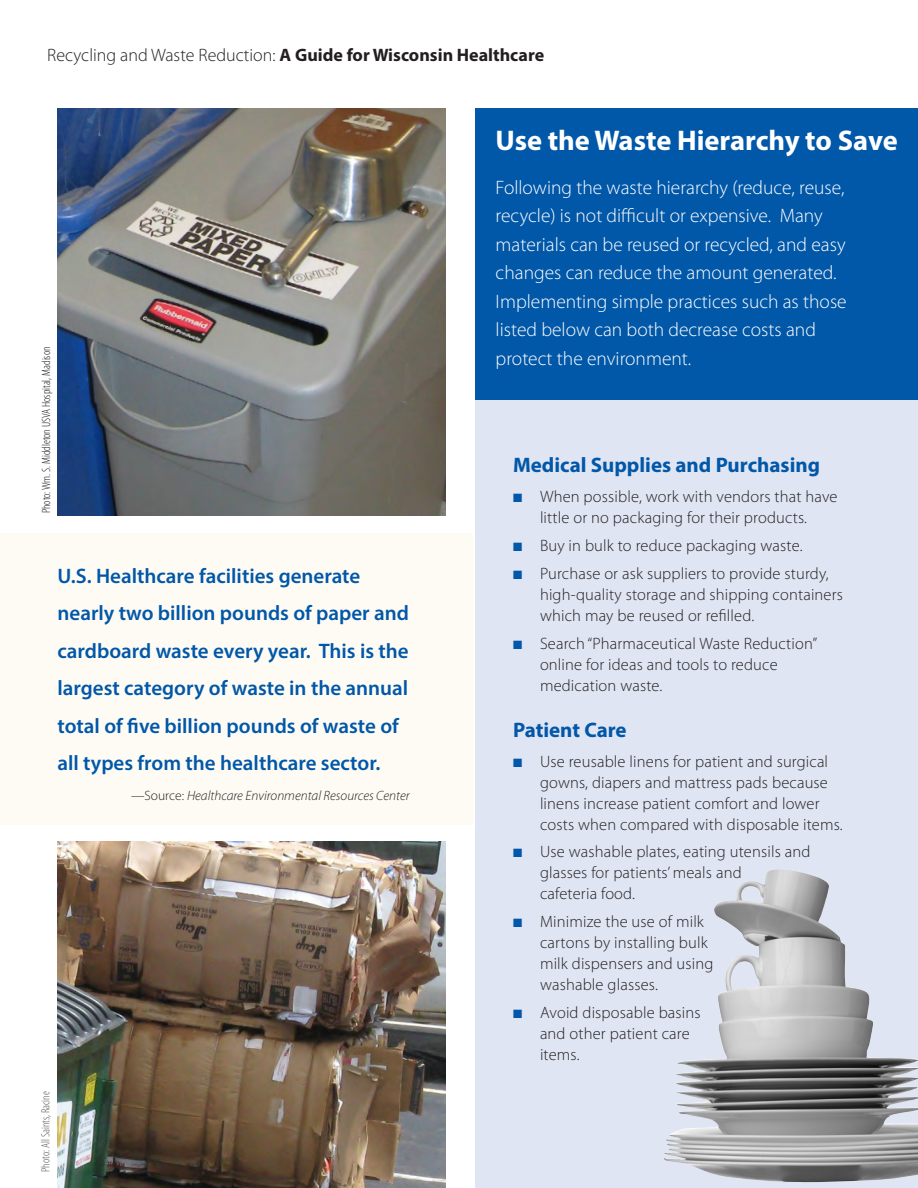
<style>
.page{position:relative;width:918px;height:1188px;background:#fff}
.page>*{position:absolute;margin:0;border:0;box-sizing:border-box;transform-origin:0 0}
.t1{font:700 28.5px "Myriad Pro";color:#fff}
.t2{font:600 21px/37.5px "Myriad Pro";color:#0157a8}
.t3{font:700 21px "Myriad Pro";color:#0157a8}
.t4{font:300 19.5px/28.5px "Myriad Pro";color:#fff}
.t5{font:700 18px "Myriad Pro";color:#231f20}
.t6{font:300 16.5px/21px "Myriad Pro";letter-spacing:.01em;color:#231f20}
.t7{font:italic 300 13.5px "Myriad Pro";color:#231f20}
.t8{font:300 condensed 12px "Myriad Pro";color:#231f20}
.t9{font:300 condensed 12px "Myriad Pro";color:#5c5c5f}
.s1{font-weight:300}
.s2{font-style:normal}
.s3{color:#0157a8}
</style>
<div class="page">
<div style="left:475px;top:399px;width:443px;height:789px;background:#e0e5f3"></div>
<div style="left:475px;top:108px;width:443px;height:292px;background:#0157a8"></div>
<img style="left:58px;top:108px;width:388px;height:407px">
<div style="left:0;top:534px;width:472px;height:291px;background:#fdfbf4"></div>
<img style="left:58px;top:842px;width:388px;height:346px">
<img style="left:664px;top:869px;width:216px;height:313px">
<p class="t5" style="left:47px;top:43px;width:498px"><span class="s1">Recycling and Waste Reduction:</span> A Guide for Wisconsin Healthcare</p>
<p class="t8" style="left:39px;top:513px;width:168px;rotate:-90deg">Photo: Wm. S. Middleton USVA Hospital, Madison</p>
<p class="t2" style="left:58px;top:556px;width:353px">U.S. Healthcare facilities generate nearly two billion pounds of paper and cardboard waste every year. This is the largest category of waste in the annual total of five billion pounds of waste of all types from the healthcare sector.</p>
<p class="t7" style="left:131px;top:788px;width:280px"><span class="s2">—Source:</span> Healthcare Environmental Resources Center</p>
<p class="t9" style="left:38px;top:1172px;width:82px;rotate:-90deg">Photo: All Saints, Racine</p>
<p class="t1" style="left:496px;top:121px;width:404px">Use the Waste Hierarchy to Save</p>
<p class="t4" style="left:496px;top:173px;width:353px">Following the waste hierarchy (reduce, reuse, recycle) is not difficult or expensive. Many materials can be reused or recycled, and easy changes can reduce the amount generated.<br>Implementing simple practices such as those listed below can both decrease costs and protect the environment.</p>
<p class="t3" style="left:513px;top:452px;width:309px">Medical Supplies and Purchasing</p>
<p class="t6" style="left:513px;top:486px;width:326px;text-align:center"><span class="s3">■</span> When possible, work with vendors that have little or no packaging for their products.</p>
<p class="t6" style="left:513px;top:535px;width:291px"><span class="s3">■</span> Buy in bulk to reduce packaging waste.</p>
<p class="t6" style="left:540px;top:563px;width:304px;text-indent:-27px"><span class="s3">■</span> Purchase or ask suppliers to provide sturdy, high-quality storage and shipping containers which may be reused or refilled.</p>
<p class="t6" style="left:540px;top:632px;width:279px;text-indent:-27px"><span class="s3">■</span> Search “Pharmaceutical Waste Reduction” online for ideas and tools to reduce medication waste.</p>
<p class="t3" style="left:513px;top:716px;width:115px">Patient Care</p>
<p class="t6" style="left:540px;top:750px;width:304px;text-indent:-27px"><span class="s3">■</span> Use reusable linens for patient and surgical gowns, diapers and mattress pads because linens increase patient comfort and lower costs when compared with disposable items.</p>
<p class="t6" style="left:540px;top:841px;width:272px;text-indent:-27px"><span class="s3">■</span> Use washable plates, eating utensils and glasses for patients’ meals and<br>cafeteria food.</p>
<p class="t6" style="left:540px;top:911px;width:175px;text-indent:-27px"><span class="s3">■</span> Minimize the use of milk cartons by installing bulk milk dispensers and using washable glasses.</p>
<p class="t6" style="left:540px;top:1002px;width:162px;text-indent:-27px"><span class="s3">■</span> Avoid disposable basins and other patient care items.</p>
</div>
